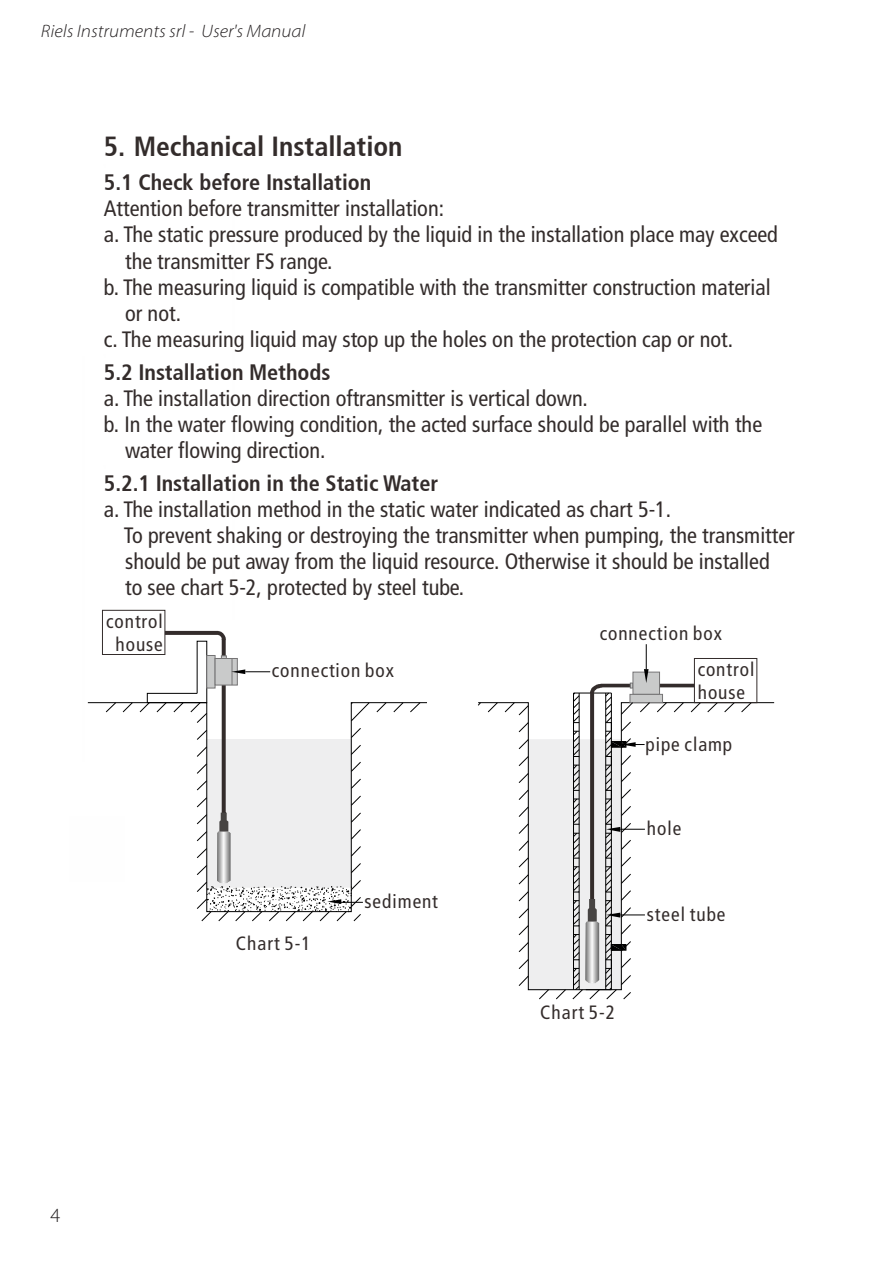
<style>
.page{position:relative;width:893px;height:1263px;background:#fff}
.page>*{position:absolute;margin:0;border:0;box-sizing:border-box;transform-origin:0 0}
.t1{font:700 condensed 27.6px "Frutiger 67";color:#332c2b}
.t2{font:22.2px "Frutiger LT57 Cn";color:#332c2b}
.t3{font:700 condensed 22.2px "Frutiger 67";color:#332c2b}
.t4{font:300 20.25px "Myriad Pro";color:#231f20}
.t5{font:19.2px/23px "Frutiger LT57 Cn";letter-spacing:.05em;color:#332c2b;text-align:center}
.t6{font:italic 300 semi-expanded 18px "Myriad Pro";color:#231f20}
</style>
<div class="page">
<svg style="left:106px;top:702px;width:10px;height:10px"></svg>
<svg style="left:123px;top:702px;width:10px;height:10px"></svg>
<svg style="left:376px;top:702px;width:11px;height:10px"></svg>
<svg style="left:393px;top:702px;width:11px;height:10px"></svg>
<svg style="left:410px;top:702px;width:10px;height:10px"></svg>
<svg style="left:488px;top:702px;width:10px;height:10px"></svg>
<svg style="left:707px;top:703px;width:11px;height:9px"></svg>
<svg style="left:724px;top:703px;width:11px;height:9px"></svg>
<svg style="left:741px;top:703px;width:11px;height:9px"></svg>
<svg style="left:140px;top:631px;width:230px;height:290px"></svg>
<div style="left:102px;top:610px;width:63px;height:45px;border:1px solid #332c2b"></div>
<div style="left:694px;top:658px;width:63px;height:45px;border:1px solid #332c2b"></div>
<svg style="left:505px;top:644px;width:196px;height:355px"></svg>
<p class="t6" style="left:41px;top:20px;width:266px">Riels Instruments srl - User's Manual</p>
<p class="t1" style="left:104px;top:130px;width:300px">5. Mechanical Installation</p>
<p class="t3" style="left:104px;top:169px;width:269px">5.1 Check before Installation</p>
<p class="t2" style="left:104px;top:196px;width:342px">Attention before transmitter installation:</p>
<p class="t2" style="left:104px;top:222px;width:676px">a. The static pressure produced by the liquid in the installation place may exceed</p>
<p class="t2" style="left:125px;top:248px;width:209px">the transmitter FS range.</p>
<p class="t2" style="left:104px;top:274px;width:668px">b. The measuring liquid is compatible with the transmitter construction material</p>
<p class="t2" style="left:125px;top:300px;width:57px">or not.</p>
<p class="t2" style="left:104px;top:326px;width:631px">c. The measuring liquid may stop up the holes on the protection cap or not.</p>
<p class="t3" style="left:104px;top:359px;width:228px">5.2 Installation Methods</p>
<p class="t2" style="left:104px;top:385px;width:485px">a. The installation direction oftransmitter is vertical down.</p>
<p class="t2" style="left:104px;top:411px;width:660px">b. In the water flowing condition, the acted surface should be parallel with the</p>
<p class="t2" style="left:125px;top:438px;width:202px">water flowing direction.</p>
<p class="t3" style="left:104px;top:470px;width:336px">5.2.1 Installation in the Static Water</p>
<p class="t2" style="left:104px;top:496px;width:569px">a. The installation method in the static water indicated as chart 5-1.</p>
<p class="t2" style="left:124px;top:523px;width:673px">To prevent shaking or destroying the transmitter when pumping, the transmitter</p>
<p class="t2" style="left:125px;top:548px;width:646px">should be put away from the liquid resource. Otherwise it should be installed</p>
<p class="t2" style="left:125px;top:575px;width:341px">to see chart 5-2, protected by steel tube.</p>
<p class="t5" style="left:106px;top:610px;width:58px">control house</p>
<p class="t5" style="left:272px;top:659px;width:124px">connection box</p>
<p class="t5" style="left:236px;top:932px;width:76px">Chart 5-1</p>
<p class="t5" style="left:365px;top:890px;width:75px">sediment</p>
<p class="t4" style="left:50px;top:1202px;width:11px">4</p>
<p class="t5" style="left:600px;top:622px;width:124px">connection box</p>
<p class="t5" style="left:698px;top:658px;width:58px;text-align:left">control house</p>
<p class="t5" style="left:646px;top:732px;width:88px">pipe clamp</p>
<p class="t5" style="left:647px;top:817px;width:36px">hole</p>
<p class="t5" style="left:540px;top:1001px;width:76px">Chart 5-2</p>
<p class="t5" style="left:647px;top:903px;width:80px">steel tube</p>
</div>
